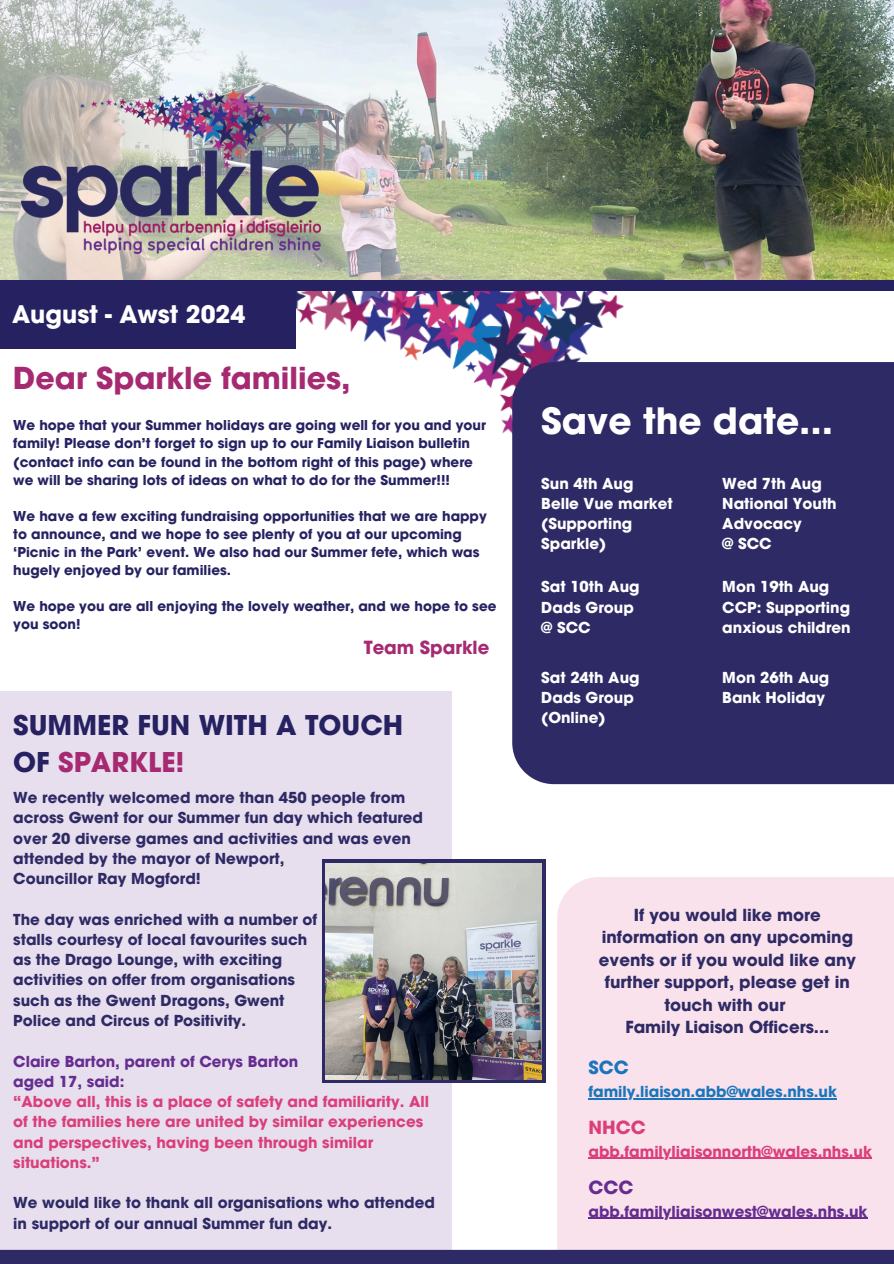
<style>
.page{position:relative;width:894px;height:1264px;background:#fff}
.page>*{position:absolute;margin:0;border:0;box-sizing:border-box;transform-origin:0 0}
.t1{font:700 36px "Avant Garde LT";color:#fff}
.t2{font:700 30px "Avant Garde LT";color:#a62a71}
.t3{font:700 27px/37.2px "Avant Garde LT";color:#262262}
.t4{font:700 24px "Avant Garde LT";color:#fff}
.t5{font:700 18px "Avant Garde LT";color:#a62a71}
.t6{font:700 18px "Avant Garde LT";color:#da3f7b}
.t7{font:700 18px "Avant Garde LT";color:#1b75bc}
.t8{font:700 18px "Avant Garde LT";color:#662d91}
.t9{font:700 16.5px/22.5px "Avant Garde LT";color:#2e2a65;text-align:center}
.t10{font:700 15px/20.2px "Avant Garde LT";color:#2e2a65}
.t11{font:700 15px "Avant Garde LT";color:#fff}
.t12{font:700 15px/20.2px "Avant Garde LT";color:#da3f7b}
.t13{font:700 15px "Avant Garde LT";color:#662d91}
.t14{font:700 15px "Avant Garde LT";color:#1b75bc}
.t15{font:700 13.5px/18px "Avant Garde LT";color:#262262}
.s1{color:#a62a71}
</style>
<div class="page">
<img style="left:0;top:0;width:893px;height:280px">
<img style="left:22px;top:89px;width:298px;height:165px">
<img style="left:249px;top:291px;width:375px;height:143px">
<div style="left:0;top:280px;width:893px;height:11px;background:#262262"></div>
<div style="left:0;top:285px;width:296px;height:63px;background:#262262"></div>
<div style="left:0;top:690px;width:452px;height:573px;background:#e8dfee"></div>
<div style="left:557px;top:877px;width:336px;height:386px;background:#f9e2eb"></div>
<div style="left:0;top:1249px;width:893px;height:14px;background:#2e2a65"></div>
<svg style="left:322px;top:859px;width:223px;height:224px;background:#3c386b"></svg>
<img style="left:326px;top:863px;width:216px;height:216px">
<div style="left:512px;top:362px;width:381px;height:422px;background:#2e2a65"></div>
<hr style="left:588px;top:1098px;width:138px;height:1px;background:#1b75bc">
<hr style="left:726px;top:1098px;width:110px;height:1px;background:#1b75bc">
<hr style="left:588px;top:1217px;width:279px;height:1px;background:#662d91">
<hr style="left:588px;top:1157px;width:283px;height:1px;background:#da3f7b">
<p class="t4" style="left:12px;top:298px;width:234px">August - Awst 2024</p>
<p class="t2" style="left:13px;top:359px;width:338px">Dear Sparkle families,</p>
<p class="t15" style="left:13px;top:416px;width:474px">We hope that your Summer holidays are going well for you and your family! Please don’t forget to sign up to our Family Liaison bulletin (contact info can be found in the bottom right of this page) where</p>
<p class="t15" style="left:13px;top:470px;width:438px">we will be sharing lots of ideas on what to do for the Summer!!!</p>
<p class="t15" style="left:13px;top:506px;width:475px">We have a few exciting fundraising opportunities that we are happy to announce, and we hope to see plenty of you at our upcoming ‘Picnic in the Park’ event. We also had our Summer fete, which was hugely enjoyed by our families.</p>
<p class="t15" style="left:13px;top:596px;width:484px">We hope you are all enjoying the lovely weather, and we hope to see you soon!</p>
<p class="t5" style="left:363px;top:636px;width:127px">Team Sparkle</p>
<p class="t3" style="left:13px;top:706px;width:391px">SUMMER FUN WITH A TOUCH<br>OF <span class="s1">SPARKLE!</span></p>
<p class="t10" style="left:13px;top:787px;width:393px">We recently welcomed more than 450 people from</p>
<p class="t10" style="left:13px;top:807px;width:411px">across Gwent for our Summer fun day which featured</p>
<p class="t10" style="left:13px;top:828px;width:399px">over 20 diverse games and activities and was even</p>
<p class="t10" style="left:13px;top:848px;width:272px">attended by the mayor of Newport,</p>
<p class="t10" style="left:13px;top:868px;width:189px">Councillor Ray Mogford!</p>
<p class="t10" style="left:13px;top:909px;width:305px">The day was enriched with a number of</p>
<p class="t10" style="left:13px;top:929px;width:295px">stalls courtesy of local favourites such</p>
<p class="t10" style="left:13px;top:949px;width:270px">as the Drago Lounge, with exciting</p>
<p class="t10" style="left:13px;top:969px;width:283px">activities on offer from organisations</p>
<p class="t10" style="left:13px;top:990px;width:272px">such as the Gwent Dragons, Gwent</p>
<p class="t10" style="left:13px;top:1010px;width:234px">Police and Circus of Positivity.</p>
<p class="t13" style="left:13px;top:1051px;width:286px">Claire Barton, parent of Cerys Barton</p>
<p class="t13" style="left:13px;top:1071px;width:113px">aged 17, said:</p>
<p class="t12" style="left:13px;top:1091px;width:417px">“Above all, this is a place of safety and familiarity. All</p>
<h2 class="t12" style="left:13px;top:1111px;width:411px">of the families here are united by similar experiences</h2>
<p class="t12" style="left:13px;top:1131px;width:361px">and perspectives, having been through similar situations.”</p>
<p class="t10" style="left:13px;top:1192px;width:423px">We would like to thank all organisations who attended in support of our annual Summer fun day.</p>
<p class="t1" style="left:541px;top:397px;width:293px">Save the date...</p>
<p class="t11" style="left:541px;top:473px;width:94px">Sun 4th Aug</p>
<p class="t11" style="left:541px;top:493px;width:133px">Belle Vue market</p>
<p class="t11" style="left:541px;top:514px;width:92px">(Supporting</p>
<p class="t11" style="left:541px;top:534px;width:66px">Sparkle)</p>
<p class="t11" style="left:541px;top:577px;width:100px">Sat 10th Aug</p>
<p class="t11" style="left:541px;top:597px;width:94px">Dads Group</p>
<p class="t11" style="left:541px;top:617px;width:51px">@ SCC</p>
<p class="t11" style="left:541px;top:667px;width:100px">Sat 24th Aug</p>
<h5 class="t11" style="left:541px;top:687px;width:94px">Dads Group</h5>
<p class="t11" style="left:541px;top:708px;width:66px">(Online)</p>
<p class="t11" style="left:722px;top:473px;width:101px">Wed 7th Aug</p>
<p class="t11" style="left:722px;top:493px;width:116px">National Youth</p>
<p class="t11" style="left:722px;top:514px;width:81px">Advocacy</p>
<p class="t11" style="left:722px;top:534px;width:51px">@ SCC</p>
<p class="t11" style="left:722px;top:577px;width:108px">Mon 19th Aug</p>
<p class="t11" style="left:722px;top:597px;width:129px">CCP: Supporting</p>
<p class="t11" style="left:722px;top:617px;width:130px">anxious children</p>
<p class="t11" style="left:722px;top:667px;width:108px">Mon 26th Aug</p>
<p class="t11" style="left:722px;top:687px;width:104px">Bank Holiday</p>
<h4 class="t9" style="left:598px;top:903px;width:258px">If you would like more information on any upcoming events or if you would like any further support, please get in touch with our<br>Family Liaison Officers...</h4>
<h3 class="t7" style="left:588px;top:1056px;width:42px">SCC</h3>
<h1 class="t14" style="left:588px;top:1081px;width:250px">family.liaison.abb@wales.nhs.uk</h1>
<p class="t6" style="left:588px;top:1115px;width:59px">NHCC</p>
<p class="t12" style="left:588px;top:1140px;width:285px">abb.familyliaisonnorth@wales.nhs.uk</p>
<p class="t8" style="left:588px;top:1175px;width:46px">CCC</p>
<p class="t13" style="left:588px;top:1201px;width:280px">abb.familyliaisonwest@wales.nhs.uk</p>
</div>
